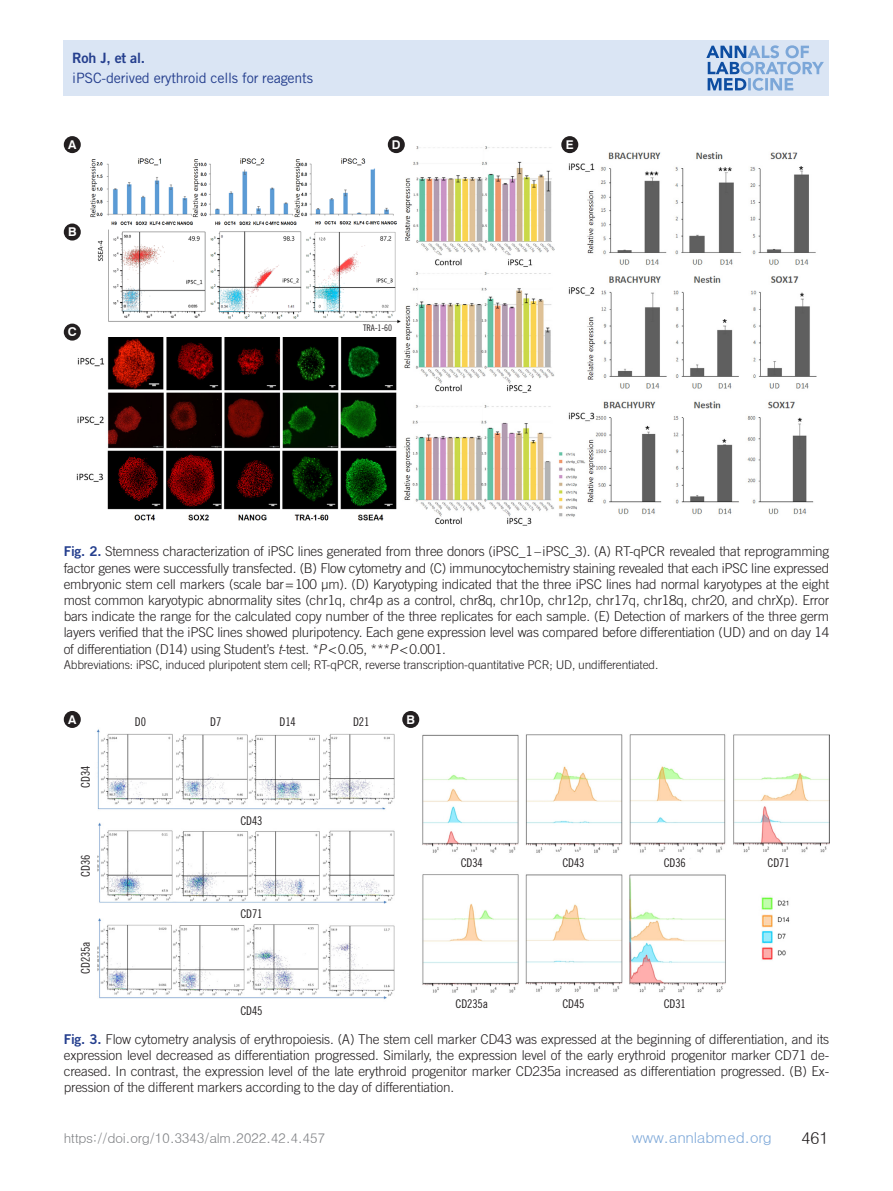
<style>
.page{position:relative;width:893px;height:1191px;background:#fff}
.page>*{position:absolute;margin:0;border:0;box-sizing:border-box;transform-origin:0 0}
.t1{font:16.5px "Dotum";color:#231f20}
.t2{font:15px "Dotum";letter-spacing:-.02em;color:#7ca7d8}
.t3{font:14.25px "Trade Gothic LT Std";letter-spacing:-.015em;color:#253f8e}
.t4{font:14.25px "Trade Gothic LT Std Bd 2";letter-spacing:-.015em;color:#253f8e}
.표제목_그림설명{font:300 13.5px/16.2px "Trade Gothic LT Std";letter-spacing:-.015em;color:#231f20;text-align:justify}
.t5{font:13.5px "Dotum";letter-spacing:-.03em;color:#808285}
.t6{font:700 12.15px "Swiss 721 BT";color:#fff}
.표_그림_주석{font:300 12px "Trade Gothic LT Std";letter-spacing:-.015em;color:#231f20}
.그림지문_8pt{font:12px "Trade Gothic LT Std Cn 18";letter-spacing:-.015em;color:#231f20}
.그림지문_8pt-2{font:9px "Trade Gothic LT Std Cn 18";color:#231f20}
.s1{font-family:"Trade Gothic LT Std Bd 2";font-weight:400;color:#253f8e}
.s2{font-style:italic}
</style>
<div class="page">
<div style="left:64px;top:40px;width:765px;height:56px;background:#dae5f4"></div>
<svg style="left:706px;top:45px;width:118px;height:46px"></svg>
<img style="left:404px;top:139px;width:413px;height:387px">
<img style="left:72px;top:139px;width:333px;height:184px">
<img style="left:72px;top:338px;width:325px;height:183px">
<div style="left:64px;top:136px;width:17px;height:17px;background:#231f20;border-radius:50%"></div>
<div style="left:64px;top:223px;width:17px;height:17px;background:#231f20;border-radius:50%"></div>
<div style="left:64px;top:323px;width:17px;height:17px;background:#231f20;border-radius:50%"></div>
<div style="left:388px;top:136px;width:17px;height:17px;background:#231f20;border-radius:50%"></div>
<div style="left:561px;top:136px;width:17px;height:17px;background:#231f20;border-radius:50%"></div>
<img style="left:64px;top:711px;width:765px;height:288px">
<div style="left:64px;top:711px;width:17px;height:17px;background:#231f20;border-radius:50%"></div>
<div style="left:402px;top:711px;width:17px;height:17px;background:#231f20;border-radius:50%"></div>
<p class="t4" style="left:72px;top:49px;width:75px">Roh J, et al.</p>
<p class="t3" style="left:72px;top:69px;width:242px">iPSC-derived erythroid cells for reagents</p>
<p class="t6" style="left:68px;top:137px;width:10px">A</p>
<p class="t6" style="left:68px;top:225px;width:10px">B</p>
<p class="t6" style="left:68px;top:325px;width:10px">C</p>
<p class="t6" style="left:392px;top:137px;width:10px">D</p>
<p class="t6" style="left:566px;top:137px;width:9px">E</p>
<p class="그림지문_8pt-2" style="left:363px;top:323px;width:31px">TRA-1-60</p>
<p class="표제목_그림설명" style="left:64px;top:543px;width:767px"><span class="s1">Fig. 2.</span> Stemness characterization of iPSC lines generated from three donors (iPSC_1–iPSC_3). (A) RT-qPCR revealed that reprogramming factor genes were successfully transfected. (B) Flow cytometry and (C) immunocytochemistry staining revealed that each iPSC line expressed embryonic stem cell markers (scale bar=100 µm). (D) Karyotyping indicated that the three iPSC lines had normal karyotypes at the eight most common karyotypic abnormality sites (chr1q, chr4p as a control, chr8q, chr10p, chr12p, chr17q, chr18q, chr20, and chrXp). Error bars indicate the range for the calculated copy number of the three replicates for each sample. (E) Detection of markers of the three germ layers verified that the iPSC lines showed pluripotency. Each gene expression level was compared before differentiation (UD) and on day 14 of differentiation (D14) using Student’s <span class="s2">t</span>-test. *<span class="s2">P</span>&lt;0.05, ***<span class="s2">P</span>&lt;0.001.</p>
<p class="표_그림_주석" style="left:64px;top:657px;width:596px">Abbreviations: iPSC, induced pluripotent stem cell; RT-qPCR, reverse transcription-quantitative PCR; UD, undifferentiated.</p>
<p class="t6" style="left:68px;top:712px;width:10px">A</p>
<p class="t6" style="left:406px;top:712px;width:10px">B</p>
<p class="그림지문_8pt" style="left:135px;top:714px;width:13px">D0</p>
<p class="그림지문_8pt" style="left:210px;top:714px;width:13px">D7</p>
<p class="그림지문_8pt" style="left:279px;top:714px;width:18px">D14</p>
<p class="그림지문_8pt" style="left:353px;top:714px;width:18px">D21</p>
<p class="그림지문_8pt" style="left:78px;top:787px;width:24px;rotate:-90deg">CD34</p>
<p class="그림지문_8pt" style="left:78px;top:876px;width:24px;rotate:-90deg">CD36</p>
<p class="그림지문_8pt" style="left:78px;top:974px;width:34px;rotate:-90deg">CD235a</p>
<p class="그림지문_8pt" style="left:240px;top:813px;width:24px">CD43</p>
<p class="그림지문_8pt" style="left:240px;top:906px;width:24px">CD71</p>
<p class="그림지문_8pt" style="left:240px;top:1003px;width:24px">CD45</p>
<p class="그림지문_8pt" style="left:461px;top:855px;width:24px">CD34</p>
<p class="그림지문_8pt" style="left:562px;top:855px;width:24px">CD43</p>
<p class="그림지문_8pt" style="left:664px;top:855px;width:24px">CD36</p>
<p class="그림지문_8pt" style="left:767px;top:855px;width:24px">CD71</p>
<p class="그림지문_8pt" style="left:456px;top:996px;width:34px">CD235a</p>
<p class="그림지문_8pt" style="left:562px;top:996px;width:24px">CD45</p>
<p class="그림지문_8pt" style="left:664px;top:996px;width:24px">CD31</p>
<p class="표제목_그림설명" style="left:64px;top:1030px;width:767px"><span class="s1">Fig. 3.</span> Flow cytometry analysis of erythropoiesis. (A) The stem cell marker CD43 was expressed at the beginning of differentiation, and its expression level decreased as differentiation progressed. Similarly, the expression level of the early erythroid progenitor marker CD71 de&shy;creased. In contrast, the expression level of the late erythroid progenitor marker CD235a increased as differentiation progressed. (B) Ex&shy;pression of the different markers according to the day of differentiation.</p>
<p class="t5" style="left:64px;top:1131px;width:263px">https://doi.org/10.3343/alm.2022.42.4.457</p>
<p class="t2" style="left:632px;top:1130px;width:142px">www.annlabmed.org</p>
<p class="t1" style="left:801px;top:1129px;width:30px">461</p>
</div>
